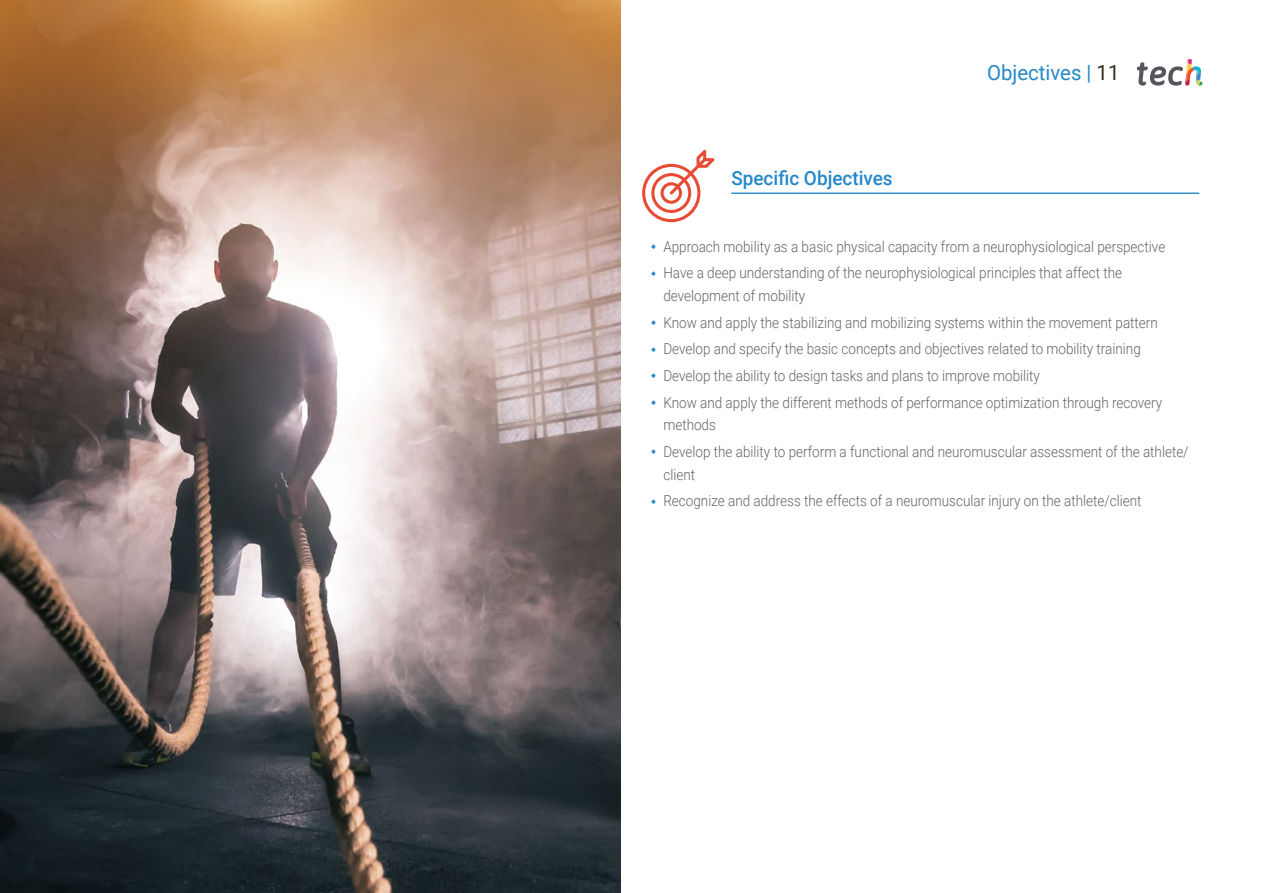
<style>
.page{position:relative;width:1263px;height:893px;background:#fff}
.page>*{position:absolute;margin:0;border:0;box-sizing:border-box;transform-origin:0 0}
.t1{font:21px "Roboto";color:#2488c9}
.t2{font:500 19.5px "Roboto";color:#2488c9}
.t3{font:300 15px/26.7px "Roboto";color:#61646a;scale:.9 1}
.s1{color:#312e20}
</style>
<div class="page">
<img style="left:0;top:0;width:621px;height:893px">
<svg style="left:1137px;top:59px;width:65px;height:27px"></svg>
<svg style="left:642px;top:150px;width:72px;height:72px"></svg>
<hr style="left:731px;top:193px;width:468px;height:1px;background:#2488c9">
<h2 class="t2" style="left:731px;top:164px;width:163px">Specific Objectives</h2>
<h1 class="t1" style="left:987px;top:57px;width:134px">Objectives | <span class="s1">11</span></h1>
<p class="t3" style="left:663px;top:232px;width:559px">Approach mobility as a basic physical capacity from a neurophysiological perspective<br>Have a deep understanding of the neurophysiological principles that affect the</p>
<p class="t3" style="left:663px;top:282px;width:556px">development of mobility<br>Know and apply the stabilizing and mobilizing systems within the movement pattern Develop and specify the basic concepts and objectives related to mobility training Develop the ability to design tasks and plans to improve mobility<br>Know and apply the different methods of performance optimization through recovery</p>
<p class="t3" style="left:663px;top:411px;width:585px">methods<br>Develop the ability to perform a functional and neuromuscular assessment of the athlete/</p>
<p class="t3" style="left:663px;top:460px;width:533px">client<br>Recognize and address the effects of a neuromuscular injury on the athlete/client</p>
</div>
